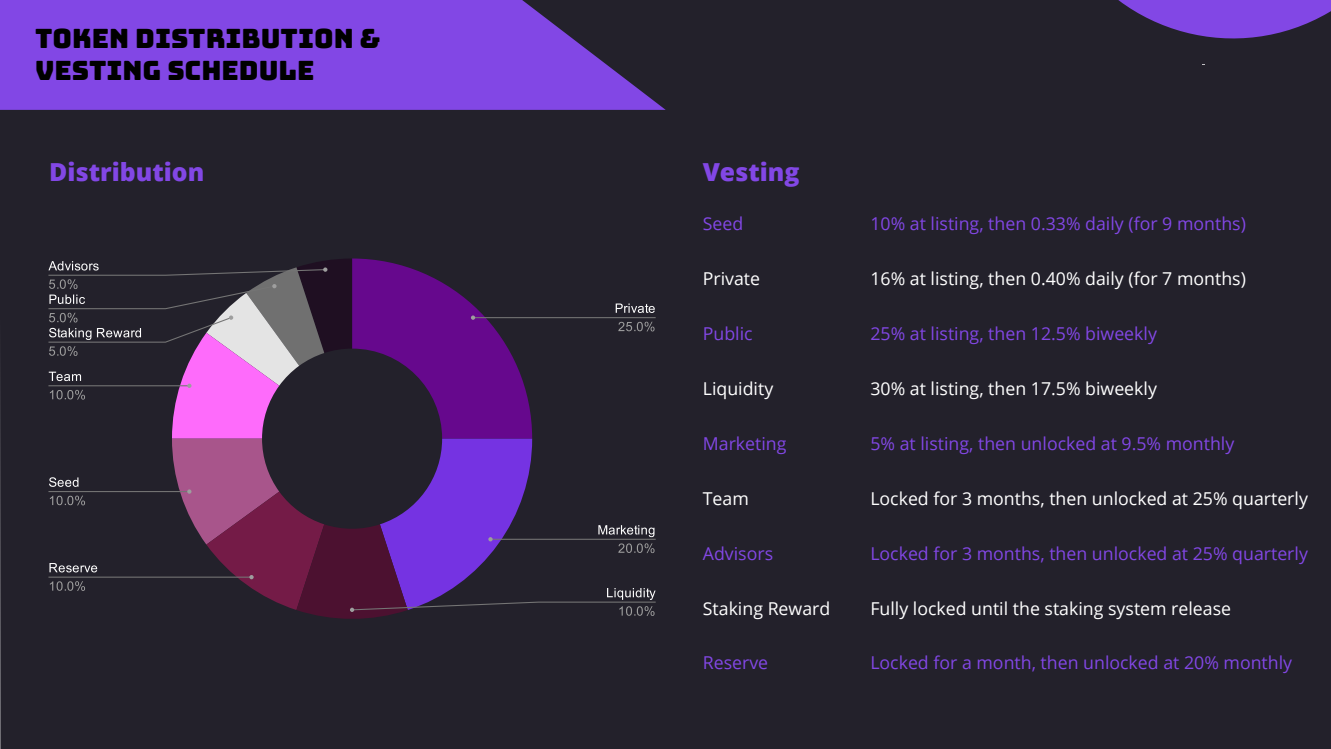
<style>
.page{position:relative;width:1331px;height:749px;background:#fff}
.page>*{position:absolute;margin:0;border:0;box-sizing:border-box;transform-origin:0 0}
.t1{font:26.56px/31.9px "Bungee Layers";color:#000}
.t2{font:800 24.81px "Open Sans";color:#8247e5}
.t3{font:17.69px "Open Sans";color:#8247e5}
.t4{font:17.69px "Open Sans";color:#fff}
</style>
<div class="page">
<div style="left:0;top:0;width:1330px;height:748px;background:#23212b"></div>
<svg style="left:0;top:0;width:665px;height:110px;background:#7742d1"></svg>
<svg style="left:1015px;top:0;width:315px;height:65px;background:#3e2b60"></svg>
<svg style="left:47px;top:258px;width:609px;height:363px;background:#462a52"></svg>
<h1 class="t1" style="left:35px;top:23px;width:346px">TOKEN DISTRIBUTION &amp;<br>VESTING SCHEDULE</h1>
<h2 class="t2" style="left:49px;top:153px;width:157px">Distribution</h2>
<h2 class="t2" style="left:702px;top:153px;width:98px">Vesting</h2>
<p class="t3" style="left:702px;top:211px;width:42px">Seed</p>
<p class="t4" style="left:702px;top:266px;width:59px">Private</p>
<p class="t3" style="left:702px;top:321px;width:51px">Public</p>
<p class="t4" style="left:702px;top:376px;width:72px">Liquidity</p>
<p class="t3" style="left:702px;top:431px;width:85px">Marketing</p>
<p class="t4" style="left:702px;top:486px;width:48px">Team</p>
<p class="t3" style="left:702px;top:540px;width:72px">Advisors</p>
<p class="t4" style="left:702px;top:595px;width:129px">Staking Reward</p>
<p class="t3" style="left:702px;top:650px;width:67px">Reserve</p>
<p class="t3" style="left:870px;top:211px;width:377px">10% at listing, then 0.33% daily (for 9 months)</p>
<p class="t4" style="left:870px;top:266px;width:377px">16% at listing, then 0.40% daily (for 7 months)</p>
<p class="t3" style="left:870px;top:321px;width:288px">25% at listing, then 12.5% biweekly</p>
<p class="t4" style="left:870px;top:376px;width:288px">30% at listing, then 17.5% biweekly</p>
<p class="t3" style="left:870px;top:431px;width:365px">5% at listing, then unlocked at 9.5% monthly</p>
<p class="t4" style="left:870px;top:486px;width:439px">Locked for 3 months, then unlocked at 25% quarterly</p>
<p class="t3" style="left:870px;top:540px;width:439px">Locked for 3 months, then unlocked at 25% quarterly</p>
<p class="t4" style="left:870px;top:595px;width:362px">Fully locked until the staking system release</p>
<p class="t3" style="left:870px;top:650px;width:423px">Locked for a month, then unlocked at 20% monthly</p>
</div>
